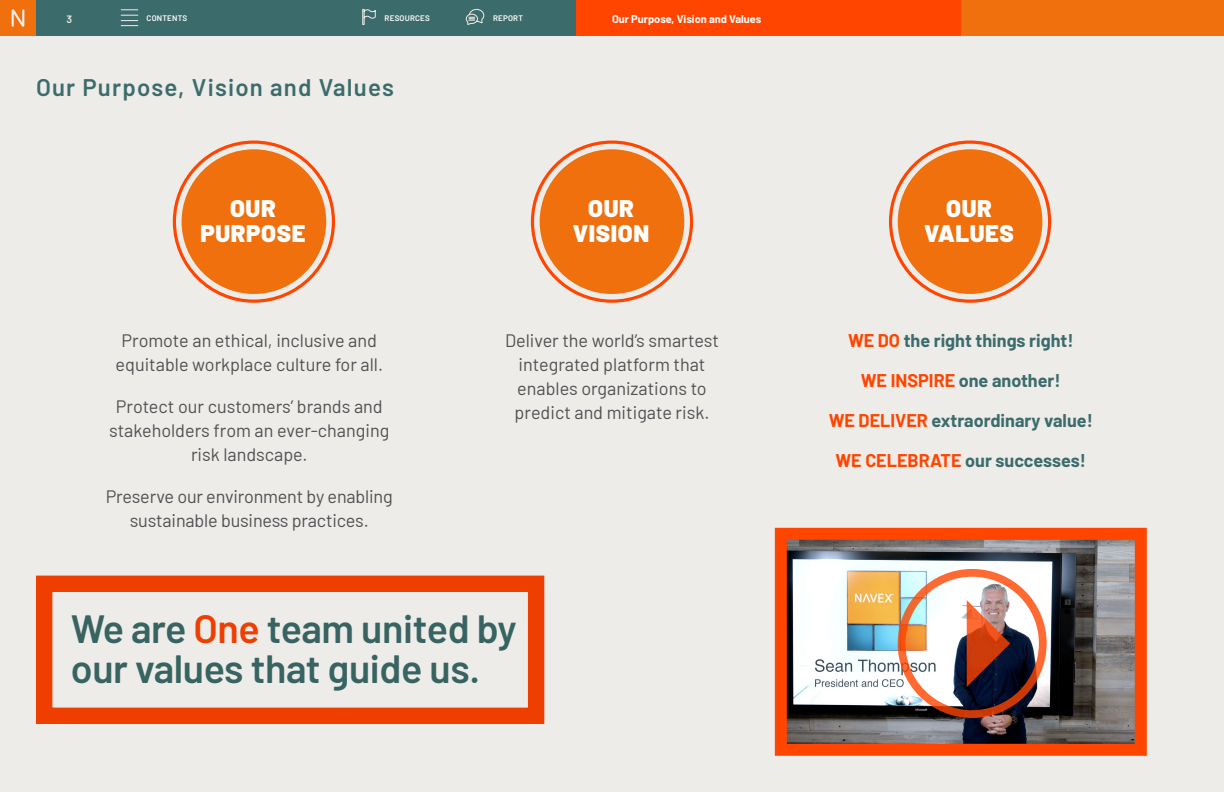
<style>
.page{position:relative;width:1224px;height:792px;background:#eeece9}
.page>*{position:absolute;margin:0;border:0;box-sizing:border-box;transform-origin:0 0}
.t1{font:600 39.4px/39.4px "Barlow";letter-spacing:-.01em;color:#3b6c6b}
.LO_Body_Copy_1{font:900 24px "Barlow";letter-spacing:.025em;color:#fff}
.t2{font:600 24px "Barlow";letter-spacing:.05em;color:#3b6c6b}
.Body_Copy_Text{font:18px/24px "Barlow";color:#515052;text-align:center}
.Body_Copy_Text-2{font:700 18px "Barlow";color:#3b6c6b}
.t3{font:700 11px "Barlow";color:#fff}
.t4{font:600 10.7px "Barlow";color:#eeece9}
.t5{font:600 8px "Barlow";letter-spacing:.025em;color:#fff}
.s1{color:#ff4500}
</style>
<div class="page">
<div style="left:36px;top:0;width:540px;height:36px;background:#3b6c6b"></div>
<div style="left:720px;top:0;width:504px;height:36px;background:#ef700c"></div>
<div style="left:0;top:0;width:36px;height:36px;background:#ef700c"></div>
<svg style="left:12px;top:9px;width:12px;height:18px"></svg>
<svg style="left:121px;top:9px;width:17px;height:17px"></svg>
<svg style="left:362px;top:8px;width:14px;height:17px"></svg>
<svg style="left:466px;top:9px;width:19px;height:16px"></svg>
<div style="left:576px;top:0;width:385px;height:36px;background:#ff4500"></div>
<div style="left:898px;top:149px;width:144px;height:145px;background:#ef700c;border-radius:50%"></div>
<div style="left:889px;top:141px;width:162px;height:162px;border:3px solid #ff4500;border-radius:50%"></div>
<div style="left:540px;top:149px;width:144px;height:145px;background:#ef700c;border-radius:50%"></div>
<div style="left:531px;top:141px;width:162px;height:162px;border:3px solid #ff4500;border-radius:50%"></div>
<div style="left:182px;top:149px;width:144px;height:145px;background:#ef700c;border-radius:50%"></div>
<div style="left:173px;top:141px;width:162px;height:162px;border:3px solid #ff4500;border-radius:50%"></div>
<div style="left:36px;top:576px;width:508px;height:148px;border:16px solid #ff4500"></div>
<img style="left:788px;top:541px;width:346px;height:202px">
<div style="left:775px;top:528px;width:372px;height:228px;border:12px solid #ff4500"></div>
<div style="left:898px;top:569px;width:149px;height:149px;border:8px solid #ff4500;border-radius:50%"></div>
<svg style="left:967px;top:600px;width:43px;height:87px"></svg>
<p class="t4" style="left:67px;top:11px;width:7px">3</p>
<p class="t5" style="left:147px;top:12px;width:42px">CONTENTS</p>
<p class="t5" style="left:385px;top:12px;width:47px">RESOURCES</p>
<p class="t5" style="left:493px;top:12px;width:31px">REPORT</p>
<p class="t3" style="left:612px;top:11px;width:151px">Our Purpose, Vision and Values</p>
<p class="t2" style="left:36px;top:70px;width:359px">Our Purpose, Vision and Values</p>
<p class="LO_Body_Copy_1" style="left:230px;top:190px;width:47px">OUR</p>
<p class="LO_Body_Copy_1" style="left:200px;top:215px;width:106px">PURPOSE</p>
<p class="Body_Copy_Text" style="left:116px;top:327px;width:269px">Promote an ethical, inclusive and equitable workplace culture for all.</p>
<p class="Body_Copy_Text" style="left:109px;top:393px;width:282px">Protect our customers’ brands and stakeholders from an ever-changing risk landscape.</p>
<p class="Body_Copy_Text" style="left:106px;top:483px;width:289px">Preserve our environment by enabling sustainable business practices.</p>
<p class="LO_Body_Copy_1" style="left:588px;top:190px;width:47px">OUR</p>
<p class="LO_Body_Copy_1" style="left:573px;top:215px;width:78px">VISION</p>
<p class="Body_Copy_Text" style="left:505px;top:327px;width:216px">Deliver the world’s smartest integrated platform that enables organizations to predict and mitigate risk.</p>
<h1 class="t1" style="left:71px;top:606px;width:448px">We are <span class="s1">One</span> team united by our values that guide us.</h1>
<p class="LO_Body_Copy_1" style="left:946px;top:190px;width:47px">OUR</p>
<p class="LO_Body_Copy_1" style="left:924px;top:215px;width:91px">VALUES</p>
<p class="Body_Copy_Text-2" style="left:848px;top:327px;width:227px"><span class="s1">WE DO</span> the right things right!</p>
<p class="Body_Copy_Text-2" style="left:861px;top:367px;width:201px"><span class="s1">WE INSPIRE</span> one another!</p>
<p class="Body_Copy_Text-2" style="left:829px;top:407px;width:266px"><span class="s1">WE DELIVER</span> extraordinary value!</p>
<p class="Body_Copy_Text-2" style="left:836px;top:447px;width:252px"><span class="s1">WE CELEBRATE</span> our successes!</p>
</div>
